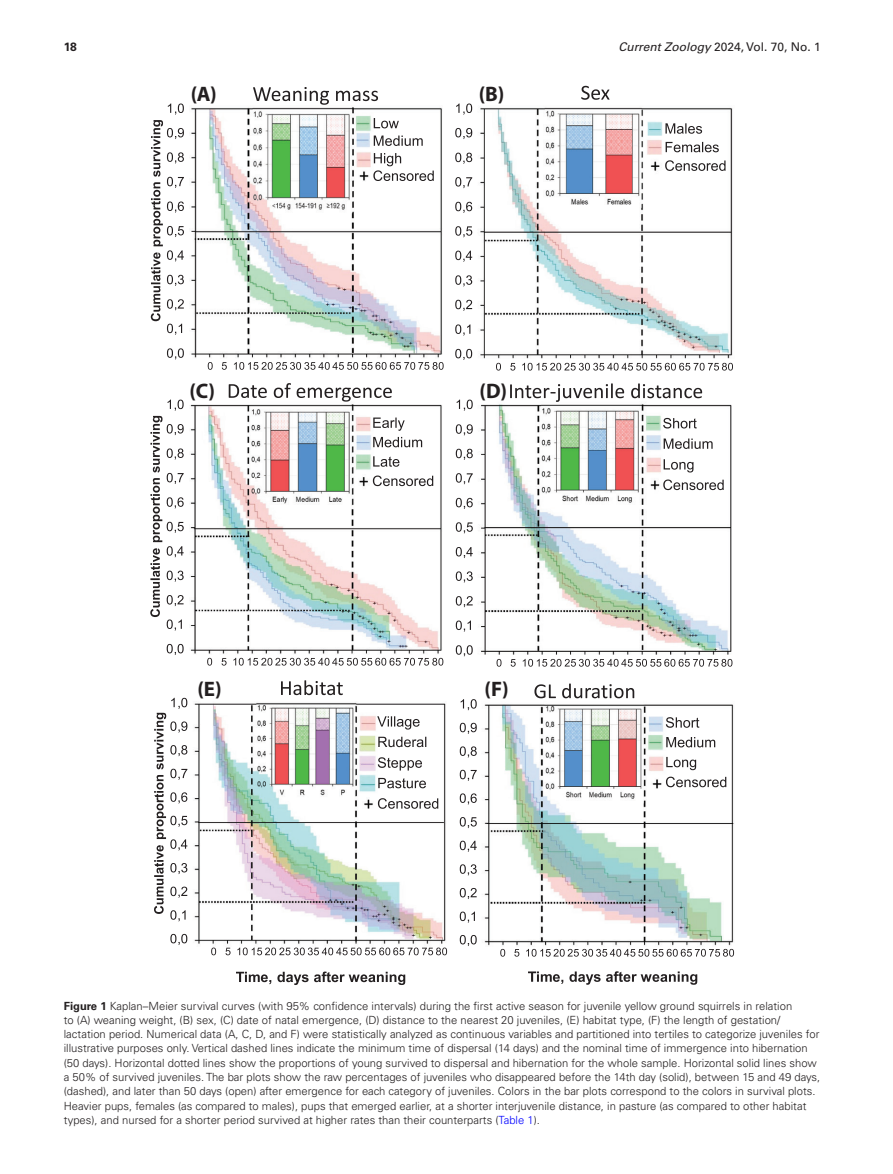
<style>
.page{position:relative;width:893px;height:1174px;background:#fff}
.page>*{position:absolute;margin:0;border:0;box-sizing:border-box;transform-origin:0 0}
.t1{font:700 21px "Myriad Pro";color:#231f20}
.t2{font:12px "Univers LT Std";color:#231f20}
.t3{font:700 12px "Univers LT Std";color:#231f20}
.t4{font:300 11.25px/14.2px "Univers LT Std";color:#231f20}
.s1{font-style:italic}
.s2{font-weight:700}
.s3{color:#00f}
</style>
<div class="page">
<img style="left:190px;top:106px;width:544px;height:840px">
<svg style="left:455px;top:349px;width:17px;height:11px"></svg>
<svg style="left:455px;top:324px;width:15px;height:12px"></svg>
<svg style="left:455px;top:300px;width:17px;height:11px"></svg>
<svg style="left:455px;top:275px;width:17px;height:11px"></svg>
<svg style="left:455px;top:251px;width:17px;height:11px"></svg>
<svg style="left:455px;top:226px;width:17px;height:11px"></svg>
<svg style="left:455px;top:202px;width:17px;height:11px"></svg>
<svg style="left:455px;top:177px;width:17px;height:11px"></svg>
<svg style="left:455px;top:153px;width:17px;height:11px"></svg>
<svg style="left:455px;top:128px;width:17px;height:11px"></svg>
<svg style="left:456px;top:103px;width:16px;height:12px"></svg>
<svg style="left:496px;top:363px;width:5px;height:7px"></svg>
<svg style="left:510px;top:363px;width:5px;height:7px"></svg>
<svg style="left:522px;top:363px;width:211px;height:7px"></svg>
<svg style="left:665px;top:123px;width:37px;height:11px"></svg>
<svg style="left:666px;top:142px;width:53px;height:10px"></svg>
<svg style="left:665px;top:160px;width:60px;height:11px"></svg>
<svg style="left:581px;top:86px;width:29px;height:14px"></svg>
<svg style="left:167px;top:348px;width:17px;height:11px"></svg>
<svg style="left:208px;top:362px;width:5px;height:8px"></svg>
<svg style="left:222px;top:362px;width:5px;height:8px"></svg>
<svg style="left:234px;top:362px;width:210px;height:8px"></svg>
<svg style="left:151px;top:103px;width:33px;height:232px"></svg>
<svg style="left:374px;top:118px;width:25px;height:10px"></svg>
<svg style="left:374px;top:135px;width:49px;height:11px"></svg>
<svg style="left:373px;top:153px;width:61px;height:28px"></svg>
<svg style="left:253px;top:87px;width:125px;height:18px"></svg>
<svg style="left:456px;top:645px;width:17px;height:11px"></svg>
<svg style="left:456px;top:620px;width:15px;height:11px"></svg>
<svg style="left:456px;top:596px;width:17px;height:11px"></svg>
<svg style="left:456px;top:571px;width:17px;height:11px"></svg>
<svg style="left:456px;top:547px;width:17px;height:11px"></svg>
<svg style="left:456px;top:522px;width:17px;height:11px"></svg>
<svg style="left:456px;top:498px;width:17px;height:11px"></svg>
<svg style="left:456px;top:473px;width:17px;height:11px"></svg>
<svg style="left:456px;top:449px;width:17px;height:11px"></svg>
<svg style="left:456px;top:424px;width:17px;height:11px"></svg>
<svg style="left:457px;top:399px;width:16px;height:12px"></svg>
<svg style="left:497px;top:659px;width:4px;height:7px"></svg>
<svg style="left:511px;top:659px;width:5px;height:7px"></svg>
<svg style="left:523px;top:659px;width:209px;height:7px"></svg>
<svg style="left:663px;top:418px;width:34px;height:10px"></svg>
<svg style="left:664px;top:438px;width:49px;height:11px"></svg>
<svg style="left:664px;top:459px;width:29px;height:13px"></svg>
<svg style="left:663px;top:479px;width:61px;height:11px"></svg>
<svg style="left:510px;top:383px;width:192px;height:19px"></svg>
<svg style="left:167px;top:644px;width:17px;height:11px"></svg>
<svg style="left:207px;top:658px;width:5px;height:7px"></svg>
<svg style="left:222px;top:658px;width:5px;height:7px"></svg>
<svg style="left:233px;top:658px;width:210px;height:7px"></svg>
<svg style="left:150px;top:399px;width:34px;height:231px"></svg>
<svg style="left:373px;top:417px;width:32px;height:14px"></svg>
<svg style="left:373px;top:437px;width:49px;height:10px"></svg>
<svg style="left:373px;top:456px;width:26px;height:11px"></svg>
<svg style="left:373px;top:475px;width:60px;height:11px"></svg>
<svg style="left:229px;top:383px;width:163px;height:18px"></svg>
<svg style="left:460px;top:935px;width:17px;height:11px"></svg>
<svg style="left:460px;top:911px;width:15px;height:11px"></svg>
<svg style="left:460px;top:888px;width:17px;height:11px"></svg>
<svg style="left:460px;top:864px;width:17px;height:11px"></svg>
<svg style="left:460px;top:840px;width:17px;height:12px"></svg>
<svg style="left:460px;top:817px;width:17px;height:11px"></svg>
<svg style="left:460px;top:793px;width:17px;height:11px"></svg>
<svg style="left:460px;top:769px;width:17px;height:12px"></svg>
<svg style="left:460px;top:746px;width:17px;height:11px"></svg>
<svg style="left:460px;top:723px;width:17px;height:11px"></svg>
<svg style="left:461px;top:699px;width:16px;height:11px"></svg>
<svg style="left:500px;top:949px;width:5px;height:7px"></svg>
<svg style="left:514px;top:949px;width:5px;height:7px"></svg>
<svg style="left:526px;top:949px;width:208px;height:7px"></svg>
<svg style="left:528px;top:971px;width:169px;height:13px"></svg>
<svg style="left:666px;top:717px;width:33px;height:11px"></svg>
<svg style="left:666px;top:737px;width:49px;height:10px"></svg>
<svg style="left:666px;top:757px;width:30px;height:13px"></svg>
<svg style="left:666px;top:776px;width:60px;height:11px"></svg>
<svg style="left:534px;top:683px;width:100px;height:15px"></svg>
<svg style="left:170px;top:934px;width:17px;height:11px"></svg>
<svg style="left:211px;top:947px;width:5px;height:8px"></svg>
<svg style="left:225px;top:947px;width:6px;height:8px"></svg>
<svg style="left:237px;top:947px;width:210px;height:8px"></svg>
<svg style="left:154px;top:698px;width:33px;height:223px"></svg>
<svg style="left:236px;top:971px;width:169px;height:14px"></svg>
<svg style="left:377px;top:716px;width:43px;height:13px"></svg>
<svg style="left:378px;top:736px;width:48px;height:11px"></svg>
<svg style="left:378px;top:757px;width:44px;height:13px"></svg>
<svg style="left:378px;top:778px;width:48px;height:10px"></svg>
<svg style="left:378px;top:798px;width:60px;height:10px"></svg>
<svg style="left:281px;top:680px;width:62px;height:15px"></svg>
<p class="t3" style="left:64px;top:40px;width:15px">18</p>
<p class="t2" style="left:618px;top:40px;width:204px"><span class="s1">Current Zoology</span> 2024, Vol. 70, No. 1</p>
<h1 class="t1" style="left:191px;top:81px;width:28px">(A)</h1>
<h1 class="t1" style="left:479px;top:81px;width:27px">(B)</h1>
<h1 class="t1" style="left:190px;top:377px;width:27px">(C)</h1>
<h1 class="t1" style="left:480px;top:377px;width:29px">(D)</h1>
<h1 class="t1" style="left:197px;top:675px;width:26px">(E)</h1>
<h1 class="t1" style="left:485px;top:675px;width:26px">(F)</h1>
<p class="t4" style="left:64px;top:998px;width:758px"><span class="s2">Figure 1</span> Kaplan–Meier survival curves (with 95% confidence intervals) during the first active season for juvenile yellow ground squirrels in relation<br>to (A) weaning weight, (B) sex, (C) date of natal emergence, (D) distance to the nearest 20 juveniles, (E) habitat type, (F) the length of gestation/ lactation period. Numerical data (A, C, D, and F) were statistically analyzed as continuous variables and partitioned into tertiles to categorize juveniles for illustrative purposes only. Vertical dashed lines indicate the minimum time of dispersal (14 days) and the nominal time of immergence into hibernation (50 days). Horizontal dotted lines show the proportions of young survived to dispersal and hibernation for the whole sample. Horizontal solid lines show a 50% of survived juveniles. The bar plots show the raw percentages of juveniles who disappeared before the 14th day (solid), between 15 and 49 days, (dashed), and later than 50 days (open) after emergence for each category of juveniles. Colors in the bar plots correspond to the colors in survival plots.<br>Heavier pups, females (as compared to males), pups that emerged earlier, at a shorter interjuvenile distance, in pasture (as compared to other habitat types), and nursed for a shorter period survived at higher rates than their counterparts (<span class="s3">Table 1</span>).</p>
</div>
